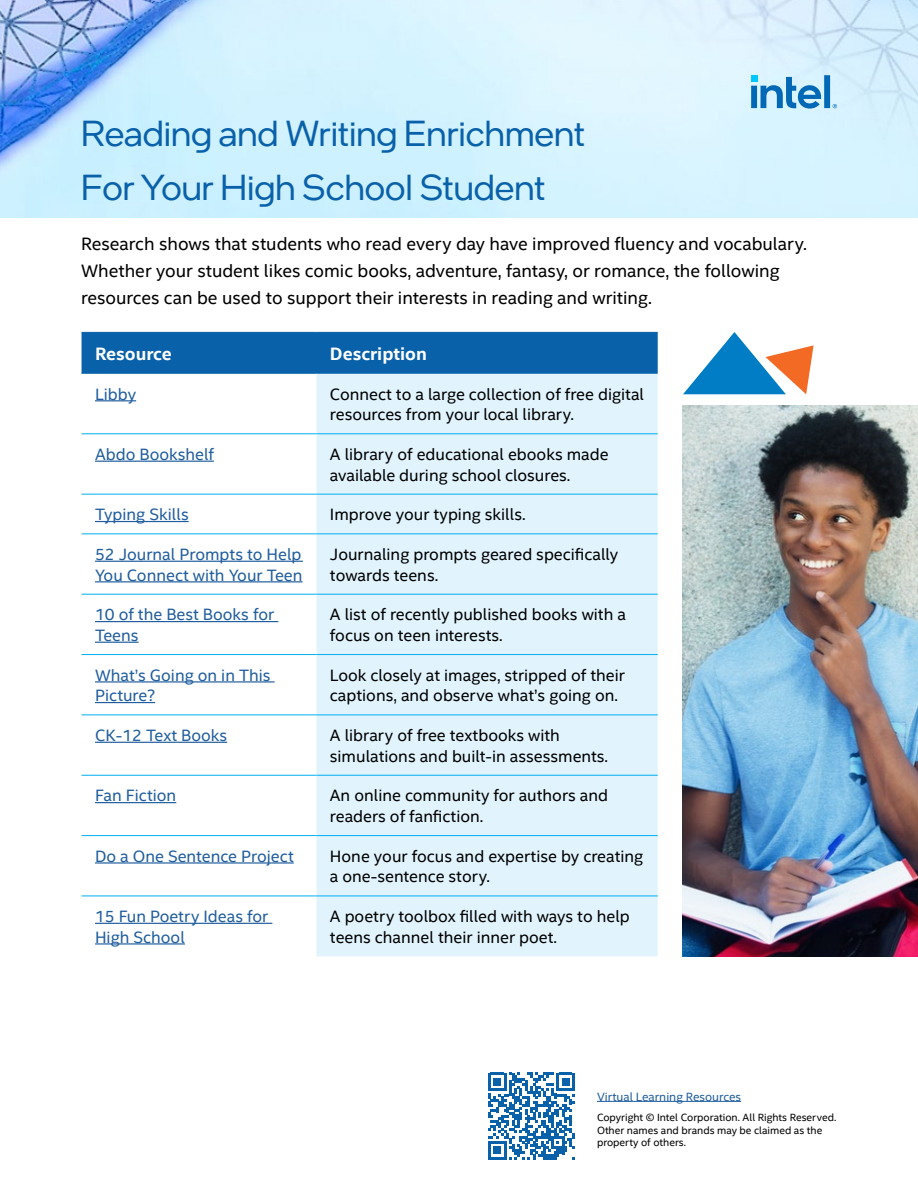
<style>
.page{position:relative;width:918px;height:1188px;background:#fff}
.page>*{position:absolute;margin:0;border:0;box-sizing:border-box;transform-origin:0 0}
.t1{font:36px/54px "Intel One Display";color:#0961a9}
.t2{font:18px/27px "Intel Clear";color:#000}
.t3{font:700 18px "Intel Clear";color:#fff}
.t4{font:16.5px/20.7px "Intel Clear";color:#000}
.t5{font:16.5px/20.7px "Intel Clear";color:#215e9e}
.t6{font:12px "Intel Clear";color:#215e9e}
.t7{font:10.5px/12.6px "Intel Clear";color:#000}
</style>
<div class="page">
<img style="left:0;top:0;width:918px;height:218px">
<hr style="left:597px;top:1101px;width:144px;height:1px;background:#215e9e">
<svg style="left:751px;top:75px;width:86px;height:34px;background:#7cb9e0"></svg>
<div style="left:82px;top:333px;width:576px;height:40px;background:#0961a9"></div>
<div style="left:316px;top:374px;width:342px;height:582px;background:#e1f4fd"></div>
<hr style="left:82px;top:332px;width:234px;height:1px;background:#0961a9">
<hr style="left:316px;top:332px;width:342px;height:1px;background:#0961a9">
<hr style="left:82px;top:373px;width:234px;height:1px;background:#0961a9">
<hr style="left:316px;top:373px;width:342px;height:1px;background:#0961a9">
<hr style="left:82px;top:433px;width:234px;height:1px;background:#00aeef">
<hr style="left:316px;top:433px;width:342px;height:1px;background:#00aeef">
<hr style="left:82px;top:494px;width:234px;height:1px;background:#00aeef">
<hr style="left:316px;top:494px;width:342px;height:1px;background:#00aeef">
<hr style="left:82px;top:533px;width:234px;height:1px;background:#00aeef">
<hr style="left:316px;top:533px;width:342px;height:1px;background:#00aeef">
<hr style="left:82px;top:594px;width:234px;height:1px;background:#00aeef">
<hr style="left:316px;top:594px;width:342px;height:1px;background:#00aeef">
<hr style="left:82px;top:654px;width:234px;height:1px;background:#00aeef">
<hr style="left:316px;top:654px;width:342px;height:1px;background:#00aeef">
<hr style="left:82px;top:715px;width:234px;height:1px;background:#00aeef">
<hr style="left:316px;top:715px;width:342px;height:1px;background:#00aeef">
<hr style="left:82px;top:775px;width:234px;height:1px;background:#00aeef">
<hr style="left:316px;top:775px;width:342px;height:1px;background:#00aeef">
<hr style="left:82px;top:835px;width:234px;height:1px;background:#00aeef">
<hr style="left:316px;top:835px;width:342px;height:1px;background:#00aeef">
<hr style="left:82px;top:896px;width:234px;height:1px;background:#00aeef">
<hr style="left:316px;top:896px;width:342px;height:1px;background:#00aeef">
<hr style="left:95px;top:400px;width:41px;height:1px;background:#215e9e">
<hr style="left:95px;top:461px;width:119px;height:1px;background:#215e9e">
<hr style="left:95px;top:521px;width:94px;height:1px;background:#215e9e">
<hr style="left:95px;top:561px;width:208px;height:1px;background:#215e9e">
<hr style="left:95px;top:581px;width:208px;height:1px;background:#215e9e">
<hr style="left:95px;top:621px;width:183px;height:1px;background:#215e9e">
<hr style="left:95px;top:642px;width:44px;height:1px;background:#215e9e">
<hr style="left:95px;top:681px;width:180px;height:2px;background:#215e9e">
<hr style="left:95px;top:702px;width:60px;height:1px;background:#215e9e">
<hr style="left:95px;top:742px;width:132px;height:1px;background:#215e9e">
<hr style="left:95px;top:802px;width:81px;height:1px;background:#215e9e">
<hr style="left:95px;top:862px;width:199px;height:2px;background:#215e9e">
<hr style="left:95px;top:923px;width:177px;height:1px;background:#215e9e">
<hr style="left:95px;top:943px;width:90px;height:2px;background:#215e9e">
<svg style="left:488px;top:1073px;width:87px;height:87px"></svg>
<img style="left:683px;top:405px;width:235px;height:551px">
<svg style="left:683px;top:332px;width:131px;height:62px"></svg>
<h1 class="t1" style="left:81px;top:106px;width:505px">Reading and Writing Enrichment<br>For Your High School Student</h1>
<p class="t2" style="left:81px;top:230px;width:728px">Research shows that students who read every day have improved fluency and vocabulary.<br>Whether your student likes comic books, adventure, fantasy, or romance, the following resources can be used to support their interests in reading and writing.</p>
<p class="t3" style="left:95px;top:341px;width:78px">Resource</p>
<p class="t3" style="left:330px;top:341px;width:99px">Description</p>
<p class="t5" style="left:95px;top:383px;width:43px">Libby</p>
<p class="t4" style="left:330px;top:383px;width:316px">Connect to a large collection of free digital resources from your local library.</p>
<p class="t5" style="left:95px;top:443px;width:120px">Abdo Bookshelf</p>
<p class="t4" style="left:330px;top:443px;width:280px">A library of educational ebooks made available during school closures.</p>
<p class="t5" style="left:95px;top:504px;width:95px">Typing Skills</p>
<p class="t4" style="left:330px;top:504px;width:197px">Improve your typing skills.</p>
<p class="t5" style="left:95px;top:543px;width:209px">52 Journal Prompts to Help<br>You Connect with Your Teen</p>
<p class="t4" style="left:330px;top:543px;width:290px">Journaling prompts geared specifically towards teens.</p>
<p class="t5" style="left:95px;top:604px;width:181px">10 of the Best Books for<br>Teens</p>
<p class="t4" style="left:330px;top:604px;width:298px">A list of recently published books with a focus on teen interests.</p>
<p class="t5" style="left:95px;top:664px;width:177px">What’s Going on in This<br>Picture?</p>
<p class="t4" style="left:330px;top:664px;width:296px">Look closely at images, stripped of their captions, and observe what’s going on.</p>
<p class="t5" style="left:95px;top:725px;width:134px">CK-12 Text Books</p>
<p class="t4" style="left:330px;top:725px;width:280px">A library of free textbooks with simulations and built-in assessments.</p>
<p class="t5" style="left:95px;top:785px;width:83px">Fan Fiction</p>
<p class="t4" style="left:330px;top:785px;width:280px">An online community for authors and readers of fanfiction.</p>
<p class="t5" style="left:95px;top:845px;width:200px">Do a One Sentence Project</p>
<p class="t4" style="left:330px;top:845px;width:315px">Hone your focus and expertise by creating a one-sentence story.</p>
<p class="t5" style="left:95px;top:906px;width:175px">15 Fun Poetry Ideas for<br>High School</p>
<p class="t4" style="left:330px;top:906px;width:301px">A poetry toolbox filled with ways to help teens channel their inner poet.</p>
<p class="t6" style="left:597px;top:1088px;width:146px">Virtual Learning Resources</p>
<p class="t7" style="left:597px;top:1111px;width:241px">Copyright © Intel Corporation. All Rights Reserved.<br>Other names and brands may be claimed as the property of others.</p>
</div>
